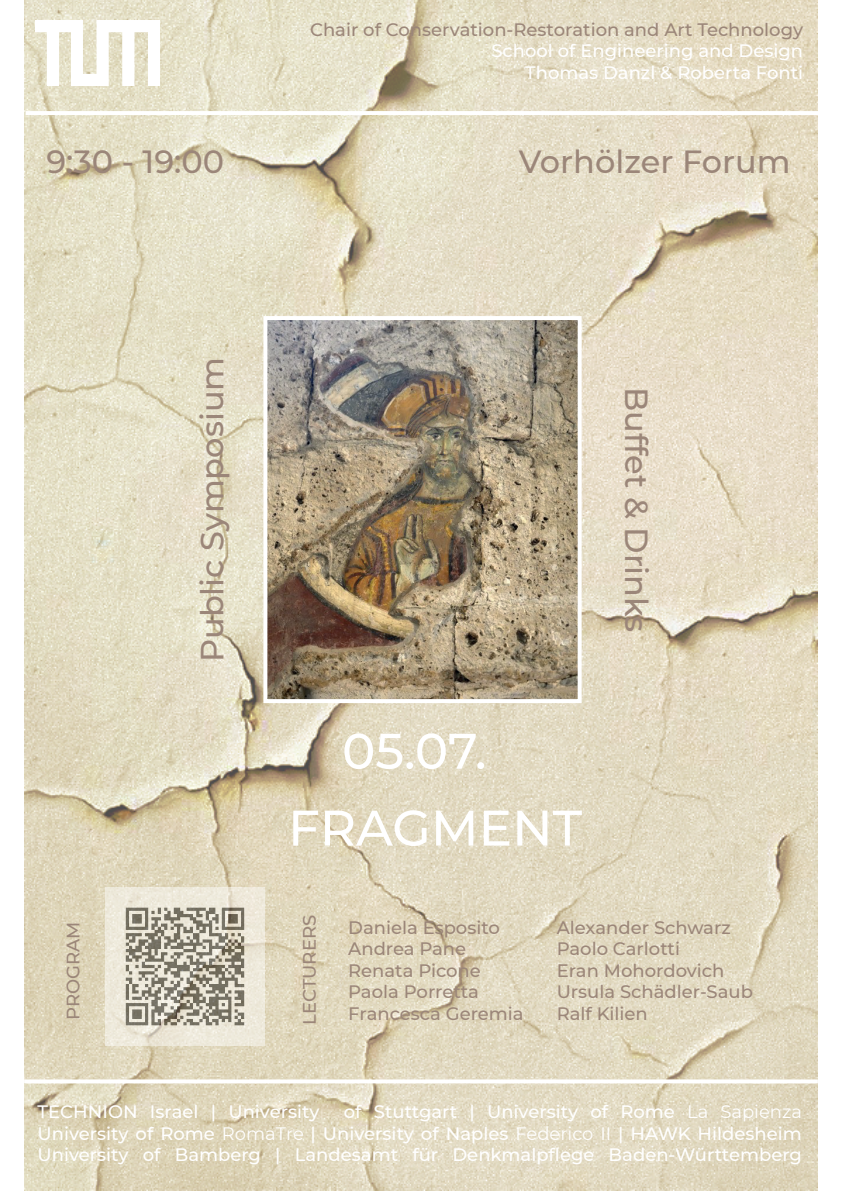
<style>
.page{position:relative;width:842px;height:1191px;background:#fff}
.page>*{position:absolute;margin:0;border:0;box-sizing:border-box;transform-origin:0 0}
.t1{font:500 50px "Montserrat";color:#fff}
.t2{font:500 32px "Montserrat";color:#9b8679}
.t3{font:500 18px/21.6px "Montserrat";color:#fff;text-align:right}
.t4{font:500 18px/21.6px "Montserrat";color:#9b8679}
.s1{font-weight:400}
</style>
<div class="page">
<img style="left:24px;top:0;width:794px;height:1191px">
<img style="left:268px;top:321px;width:309px;height:377px">
<div style="left:263px;top:316px;width:319px;height:387px;border:4px solid #fff"></div>
<hr style="left:26px;top:111px;width:793px;height:4px;background:#fff">
<svg style="left:24px;top:1079px;width:794px;height:4px"></svg>
<img style="left:36px;top:21px;width:123px;height:64px">
<img style="left:106px;top:887px;width:158px;height:158px">
<h2 class="t2" style="left:46px;top:139px;width:179px">9:30 - 19:00</h2>
<p class="t4" style="left:310px;top:18px;width:495px">Chair of Conservation-Restoration and Art Technology</p>
<p class="t3" style="left:491px;top:40px;width:313px">School of Engineering and Design<br>Thomas Danzl &amp; Roberta Fonti</p>
<h2 class="t2" style="left:519px;top:139px;width:273px">Vorhölzer Forum</h2>
<h2 class="t2" style="left:190px;top:662px;width:307px;rotate:-90deg">Public Symposium</h2>
<h1 class="t1" style="left:342px;top:716px;width:146px">05.07.</h1>
<h1 class="t1" style="left:288px;top:793px;width:295px">FRAGMENT</h1>
<h2 class="t2" style="left:659px;top:387px;width:247px;rotate:90deg">Buffet &amp; Drinks</h2>
<p class="t4" style="left:61px;top:1020px;width:100px;rotate:-90deg">PROGRAM</p>
<p class="t4" style="left:298px;top:1024px;width:111px;rotate:-90deg">LECTURERS</p>
<p class="t4" style="left:348px;top:915px;width:177px">Daniela Esposito<br>Andrea Pane<br>Renata Picone<br>Paola Porretta<br>Francesca Geremia</p>
<p class="t4" style="left:557px;top:915px;width:198px">Alexander Schwarz<br>Paolo Carlotti<br>Eran Mohordovich<br>Ursula Schädler-Saub<br>Ralf Kilien</p>
<p class="t3" style="left:38px;top:1100px;width:283px">TECHNION Israel | University</p>
<p class="t3" style="left:38px;top:1100px;width:766px;text-align:justify;text-indent:306px">of Stuttgart | University of Rome <span class="s1">La Sapienza </span>University of Rome <span class="s1">RomaTre</span> | University of Naples <span class="s1">Federico II</span> | HAWK Hildesheim University of Bamberg | Landesamt für Denkmalpflege Baden-Württemberg</p>
</div>
